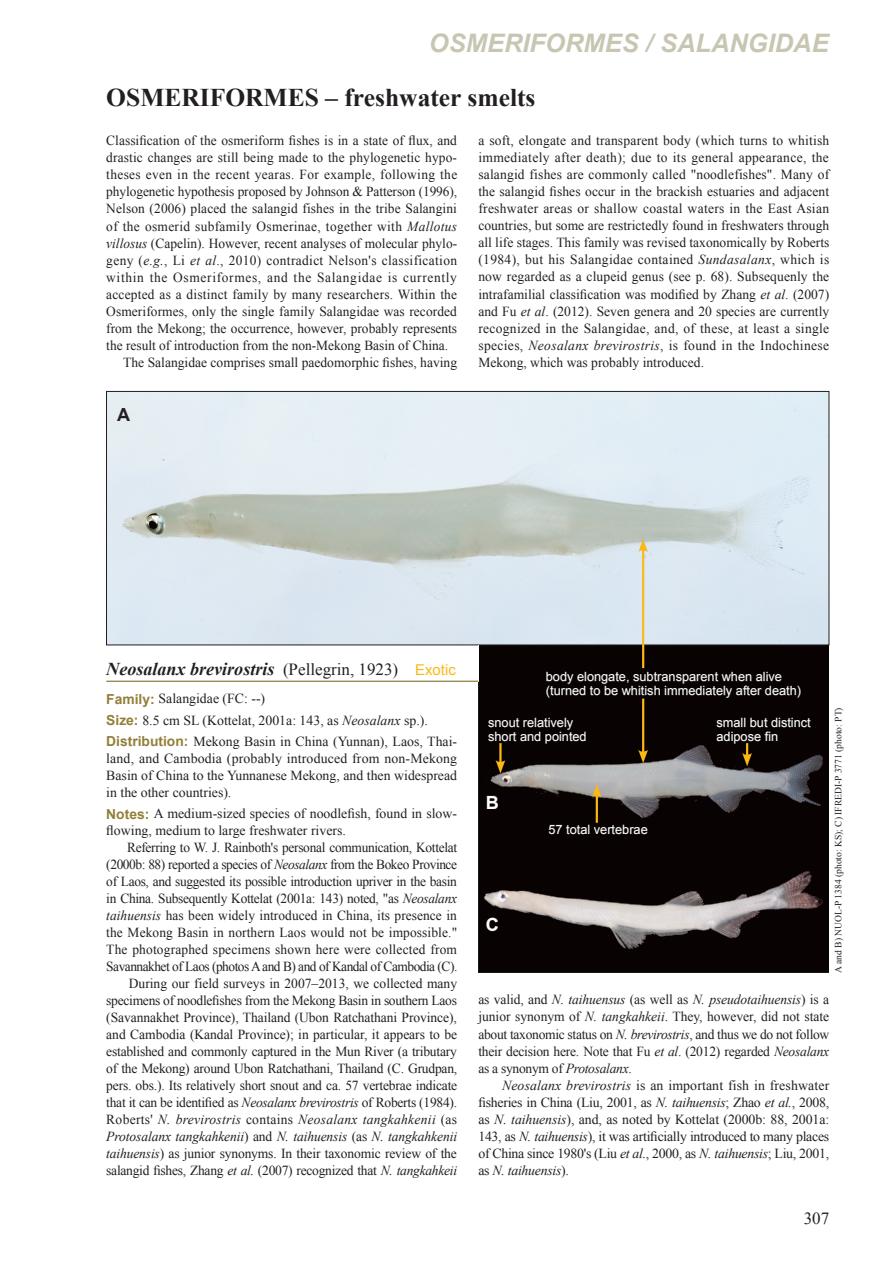
<style>
.page{position:relative;width:893px;height:1263px;background:#fff}
.page>*{position:absolute;margin:0;border:0;box-sizing:border-box;transform-origin:0 0}
.t1{font:700 25.5px "Times New Roman";color:#231f20}
.t2{font:italic 700 25.5px "Arial";color:#c8c6b2}
.t3{font:italic 700 18px "Times New Roman";color:#231f20}
.t4{font:700 18px "Arial";color:#fff}
.t5{font:700 18px "Arial";color:#231f20}
.t6{font:16.95px "Times New Roman";color:#231f20}
.t7{font:13.8px/17px "Times New Roman";color:#231f20;text-align:justify}
.t8{font:13.8px "Times New Roman";letter-spacing:.025em;color:#231f20}
.t9{font:13.8px "Times New Roman";letter-spacing:.05em;color:#231f20}
.t10{font:12.75px/13.8px "Arial";color:#fff}
.t11{font:9.6px "Times New Roman";color:#231f20}
.s1{font-style:italic}
.s2{font-weight:400;font-style:normal;font-size:16.95px}
.s3{font-family:"Arial";font-weight:400;font-style:normal;font-size:14.85px;color:#fcb814}
.s4{font-family:"Arial";font-weight:700;color:#937f3a}
</style>
<div class="page">
<hr style="left:106px;top:681px;width:372px;height:1px;background:#6b6011">
<div style="left:478px;top:681px;width:351px;height:292px;background:#080302"></div>
<img style="left:108px;top:393px;width:719px;height:250px">
<img style="left:485px;top:872px;width:337px;height:76px">
<img style="left:486px;top:746px;width:337px;height:71px">
<svg style="left:549px;top:784px;width:98px;height:50px;background:#3a3531"></svg>
<svg style="left:488px;top:539px;width:323px;height:234px;background:#6d7072"></svg>
<h1 class="t2" style="left:429px;top:26px;width:401px">OSMERIFORMES / SALANGIDAE</h1>
<h1 class="t1" style="left:106px;top:80px;width:431px">OSMERIFORMES – freshwater smelts</h1>
<p class="t7" style="left:106px;top:132px;width:352px">Classification of the osmeriform fishes is in a state of flux, and</p>
<p class="t7" style="left:106px;top:149px;width:352px">drastic changes are still being made to the phylogenetic hypo-</p>
<p class="t8" style="left:106px;top:166px;width:352px">theses even in the recent yearas. For example, following the</p>
<p class="t7" style="left:106px;top:183px;width:352px">phylogenetic hypothesis proposed by Johnson &amp; Patterson (1996),</p>
<p class="t7" style="left:106px;top:200px;width:352px">Nelson (2006) placed the salangid fishes in the tribe Salangini</p>
<p class="t8" style="left:106px;top:217px;width:352px">of the osmerid subfamily Osmerinae, together with <span class="s1">Mallotus</span></p>
<p class="t7" style="left:106px;top:234px;width:352px"><span class="s1">villosus</span> (Capelin). However, recent analyses of molecular phylo-</p>
<p class="t8" style="left:106px;top:251px;width:352px">geny (<span class="s1">e.g.</span>, Li <span class="s1">et al</span>., 2010) contradict Nelson's classification</p>
<p class="t9" style="left:106px;top:268px;width:352px">within the Osmeriformes, and the Salangidae is currently</p>
<p class="t7" style="left:106px;top:285px;width:352px">accepted as a distinct family by many researchers. Within the</p>
<p class="t7" style="left:106px;top:302px;width:352px">Osmeriformes, only the single family Salangidae was recorded</p>
<p class="t7" style="left:106px;top:319px;width:352px">from the Mekong; the occurrence, however, probably represents</p>
<p class="t7" style="left:106px;top:336px;width:343px">the result of introduction from the non-Mekong Basin of China.</p>
<p class="t7" style="left:123px;top:353px;width:335px">The Salangidae comprises small paedomorphic fishes, having</p>
<p class="t7" style="left:478px;top:132px;width:352px">a soft, elongate and transparent body (which turns to whitish immediately after death); due to its general appearance, the salangid fishes are commonly called "noodlefishes". Many of the salangid fishes occur in the brackish estuaries and adjacent freshwater areas or shallow coastal waters in the East Asian countries, but some are restrictedly found in freshwaters through all life stages. This family was revised taxonomically by Roberts (1984), but his Salangidae contained <span class="s1">Sundasalanx</span>, which is now regarded as a clupeid genus (see p. 68). Subsequenly the intrafamilial classification was modified by Zhang <span class="s1">et al</span>. (2007) and Fu <span class="s1">et al</span>. (2012). Seven genera and 20 species are currently recognized in the Salangidae, and, of these, at least a single species, <span class="s1">Neosalanx brevirostris</span>, is found in the Indochinese Mekong, which was probably introduced.</p>
<h2 class="t5" style="left:117px;top:402px;width:15px">A</h2>
<h2 class="t3" style="left:106px;top:656px;width:351px">Neosalanx brevirostris <span class="s2">(Pellegrin, 1923)</span> <span class="s3">Exotic</span></h2>
<p class="t7" style="left:106px;top:688px;width:352px;line-height:21.3px;text-align:left"><span class="s4">Family:</span> Salangidae (FC: --)<br><span class="s4">Size:</span> 8.5 cm SL (Kottelat, 2001a: 143, as <span class="s1">Neosalanx</span> sp.).<br><span class="s4">Distribution:</span> Mekong Basin in China (Yunnan), Laos, Thai-</p>
<p class="t7" style="left:106px;top:750px;width:352px">land, and Cambodia (probably introduced from non-Mekong Basin of China to the Yunnanese Mekong, and then widespread in the other countries).</p>
<p class="t7" style="left:106px;top:805px;width:352px"><span class="s4">Notes:</span> A medium-sized species of noodlefish, found in slow&shy;flowing, medium to large freshwater rivers.</p>
<p class="t7" style="left:106px;top:839px;width:353px;text-align:right">Referring to W. J. Rainboth's personal communication, Kottelat (2000b: 88) reported a species of <span class="s1">Neosalanx</span> from the Bokeo Province of Laos, and suggested its possible introduction upriver in the basin in China. Subsequently Kottelat (2001a: 143) noted, "as <span class="s1">Neosalanx taihuensis</span> has been widely introduced in China, its presence in the Mekong Basin in northern Laos would not be impossible." The photographed specimens shown here were collected from Savannakhet of Laos (photos A and B) and of Kandal of Cambodia (C).<br>During our field surveys in 2007–2013, we collected many specimens of noodlefishes from the Mekong Basin in southern Laos (Savannakhet Province), Thailand (Ubon Ratchathani Province), and Cambodia (Kandal Province); in particular, it appears to be established and commonly captured in the Mun River (a tributary of the Mekong) around Ubon Ratchathani, Thailand (C. Grudpan, pers. obs.). Its relatively short snout and ca. 57 vertebrae indicate that it can be identified as <span class="s1">Neosalanx brevirostris</span> of Roberts (1984).<br>Roberts' <span class="s1">N. brevirostris</span> contains <span class="s1">Neosalanx tangkahkenii</span> (as <span class="s1">Protosalanx tangkahkenii</span>) and <span class="s1">N. taihuensis</span> (as <span class="s1">N. tangkahkenii taihuensis</span>) as junior synonyms. In their taxonomic review of the salangid fishes, Zhang <span class="s1">et al.</span> (2007) recognized that <span class="s1">N. tangkahkeii</span></p>
<p class="t10" style="left:546px;top:670px;width:257px">body elongate, subtransparent when alive (turned to be whitish immediately after death)</p>
<p class="t10" style="left:488px;top:716px;width:100px">snout relatively short and pointed</p>
<p class="t10" style="left:716px;top:716px;width:96px">small but distinct adipose fin</p>
<h2 class="t4" style="left:486px;top:790px;width:15px">B</h2>
<h2 class="t4" style="left:486px;top:913px;width:15px">C</h2>
<p class="t10" style="left:549px;top:822px;width:101px">57 total vertebrae</p>
<p class="t11" style="left:832px;top:973px;width:267px;rotate:-90deg">A and B) NUOL-P 1384 (photo: KS); C) IFREDI-P 3771 (photo: PT)</p>
<p class="t7" style="left:478px;top:991px;width:353px">as valid, and <span class="s1">N. taihuensus</span> (as well as <span class="s1">N. pseudotaihuensis</span>) is a junior synonym of <span class="s1">N. tangkahkeii</span>. They, however, did not state about taxonomic status on <span class="s1">N. brevirostris</span>, and thus we do not follow their decision here. Note that Fu <span class="s1">et al</span>. (2012) regarded <span class="s1">Neosalanx </span>as a synonym of <span class="s1">Protosalanx</span>.</p>
<p class="t7" style="left:478px;top:1076px;width:352px;text-indent:24px"><span class="s1">Neosalanx brevirostris</span> is an important fish in freshwater fisheries in China (Liu, 2001, as <span class="s1">N. taihuensis</span>; Zhao <span class="s1">et al.</span>, 2008, as <span class="s1">N. taihuensis</span>), and, as noted by Kottelat (2000b: 88, 2001a:<br>143, as <span class="s1">N. taihuensis</span>), it was artificially introduced to many places of China since 1980's (Liu <span class="s1">et al.</span>, 2000, as <span class="s1">N. taihuensis</span>; Liu, 2001, as <span class="s1">N. taihuensis</span>).</p>
<p class="t6" style="left:804px;top:1207px;width:27px">307</p>
</div>
